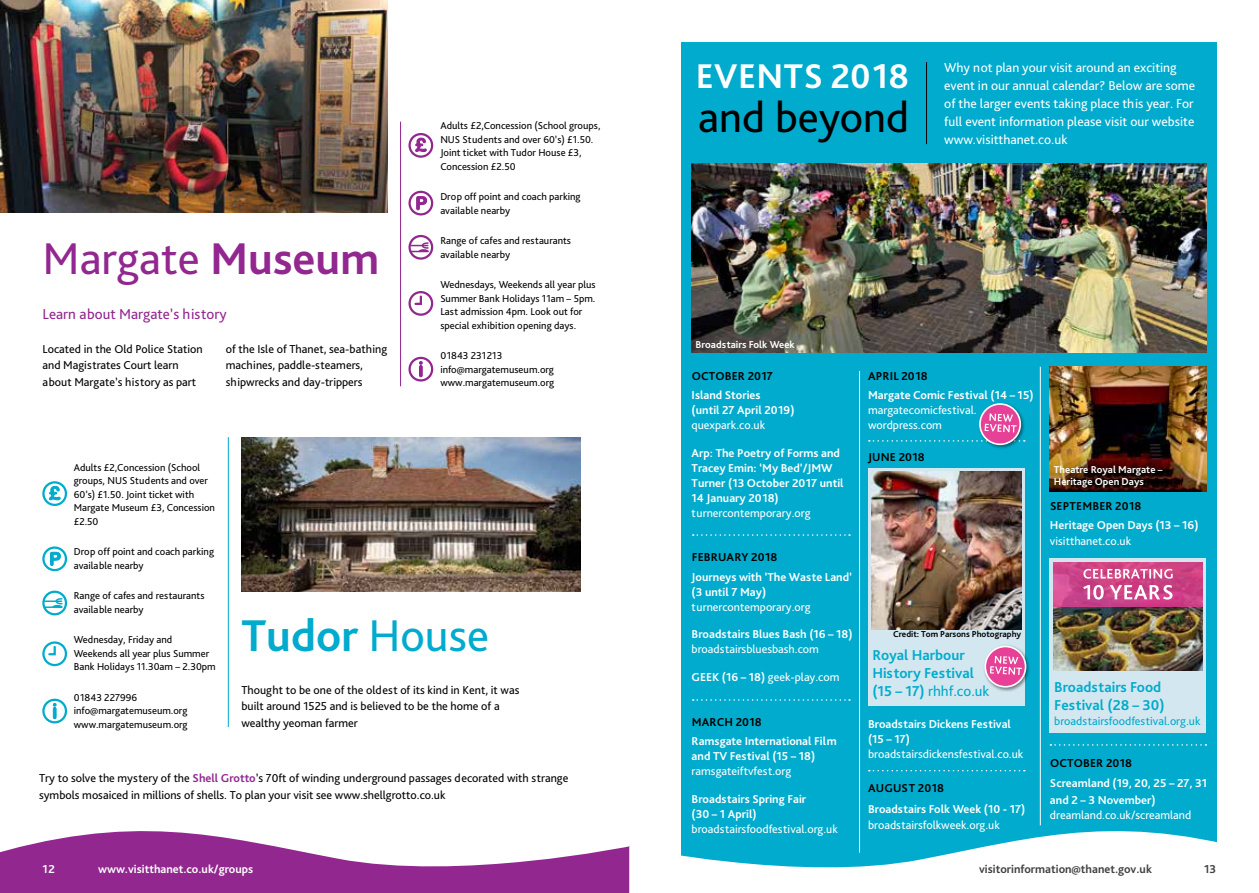
<style>
.page{position:relative;width:1259px;height:893px;background:#fff}
.page>*{position:absolute;margin:0;border:0;box-sizing:border-box;transform-origin:0 0}
.t1{font:46.5px "Bliss Pro";color:#92278f}
.t2{font:700 46.5px "Bliss Pro";color:#00abcd}
.t3{font:44.4px "Bliss Pro";color:#000}
.t4{font:700 35.85px "Bliss Pro";letter-spacing:.015em;color:#fff}
.t5{font:700 15px/18px "Bliss Pro";color:#00abcd}
.t6{font:15px "Bliss Pro";color:#92278f}
.t7{font:13.5px/18px "Bliss Pro";color:#fff}
.t8{font:700 12px/15px "Bliss Pro";color:#fff}
.t9{font:12px/16.5px "Bliss Pro";color:#000}
.t10{font:12px/15px "Bliss Pro";color:#fff}
.t11{font:700 12px "Bliss Pro";letter-spacing:.015em;color:#000}
.t12{font:700 12px "Bliss Pro";color:#414042}
.t13{font:12px "Bliss Pro";color:#00abcd}
.t14{font:10.5px/13.5px "Bliss Pro";color:#000}
.t15{font:700 10.5px/12px "Bliss Pro";color:#fff}
.t16{font:700 9px "Bliss Pro";color:#000}
.s1{font-weight:700}
.s2{font-weight:400}
.s3{font-weight:700;color:#92278f}
</style>
<div class="page">
<div style="left:680px;top:43px;width:536px;height:829px;background:#00abcd"></div>
<img style="left:0;top:0;width:387px;height:213px">
<img style="left:241px;top:437px;width:339px;height:155px">
<svg style="left:0;top:831px;width:629px;height:62px;fill:#92278f"></svg>
<hr style="left:400px;top:122px;width:1px;height:264px;background:#92278f">
<hr style="left:228px;top:437px;width:1px;height:290px;background:#00abcd">
<hr style="left:926px;top:62px;width:1px;height:82px;background:#000">
<hr style="left:859px;top:371px;width:1px;height:482px;background:#fff">
<hr style="left:1040px;top:367px;width:1px;height:458px;background:#fff">
<img style="left:1049px;top:367px;width:157px;height:125px">
<svg style="left:629px;top:809px;width:588px;height:84px;fill:#fff"></svg>
<div style="left:408px;top:133px;width:25px;height:25px;border:2px solid #92278f;border-radius:50%"></div>
<svg style="left:414px;top:137px;width:13px;height:16px"></svg>
<svg style="left:416px;top:195px;width:12px;height:16px"></svg>
<div style="left:408px;top:191px;width:25px;height:24px;border:2px solid #92278f;border-radius:50%"></div>
<div style="left:408px;top:357px;width:25px;height:25px;border:2px solid #92278f;border-radius:50%"></div>
<svg style="left:419px;top:361px;width:4px;height:16px"></svg>
<div style="left:408px;top:291px;width:25px;height:25px;border:2px solid #92278f;border-radius:50%"></div>
<svg style="left:413px;top:294px;width:9px;height:11px"></svg>
<div style="left:408px;top:235px;width:25px;height:25px;border:2px solid #92278f;border-radius:50%"></div>
<svg style="left:410px;top:242px;width:20px;height:10px"></svg>
<div style="left:42px;top:481px;width:25px;height:25px;border:2px solid #00abcd;border-radius:50%"></div>
<svg style="left:48px;top:485px;width:13px;height:16px"></svg>
<svg style="left:50px;top:551px;width:11px;height:15px"></svg>
<div style="left:42px;top:546px;width:25px;height:25px;border:2px solid #00abcd;border-radius:50%"></div>
<div style="left:42px;top:699px;width:25px;height:24px;border:2px solid #00abcd;border-radius:50%"></div>
<svg style="left:53px;top:703px;width:3px;height:16px"></svg>
<div style="left:42px;top:641px;width:25px;height:25px;border:2px solid #00abcd;border-radius:50%"></div>
<svg style="left:47px;top:645px;width:9px;height:11px"></svg>
<div style="left:42px;top:591px;width:25px;height:24px;border:2px solid #00abcd;border-radius:50%"></div>
<svg style="left:44px;top:597px;width:20px;height:11px"></svg>
<img style="left:691px;top:163px;width:515px;height:190px">
<svg style="left:693px;top:534px;width:157px;height:2px"></svg>
<svg style="left:869px;top:440px;width:109px;height:2px"></svg>
<div style="left:1049px;top:558px;width:157px;height:175px;background:#d3e7f0"></div>
<img style="left:1053px;top:606px;width:150px;height:64px">
<svg style="left:1053px;top:562px;width:150px;height:44px;background:#cd4387"></svg>
<svg style="left:1083px;top:585px;width:89px;height:15px"></svg>
<svg style="left:1083px;top:569px;width:89px;height:10px"></svg>
<div style="left:978px;top:402px;width:47px;height:47px;background:#000;opacity:.45"></div>
<div style="left:980px;top:404px;width:40px;height:40px;background:#e64097;border-radius:50%"></div>
<div style="left:979px;top:403px;width:42px;height:42px;border:2px solid #fff;border-radius:50%"></div>
<svg style="left:984px;top:413px;width:32px;height:19px"></svg>
<svg style="left:693px;top:699px;width:157px;height:2px"></svg>
<svg style="left:1050px;top:744px;width:156px;height:2px"></svg>
<div style="left:868px;top:468px;width:156px;height:238px;background:#d3e7f0"></div>
<img style="left:871px;top:472px;width:150px;height:157px">
<div style="left:983px;top:644px;width:47px;height:48px;background:#000;opacity:.45"></div>
<svg style="left:985px;top:646px;width:40px;height:41px"></svg>
<div style="left:984px;top:646px;width:42px;height:42px;border:2px solid #fff;border-radius:50%"></div>
<svg style="left:990px;top:656px;width:32px;height:19px"></svg>
<svg style="left:869px;top:770px;width:155px;height:1px"></svg>
<h1 class="t1" style="left:43px;top:230px;width:338px">Margate <span class="s1">Museum</span></h1>
<h3 class="t6" style="left:43px;top:305px;width:186px">Learn about Margate’s history</h3>
<p class="t9" style="left:43px;top:340px;width:162px">Located in the Old Police Station and Magistrates Court learn about Margate’s history as part</p>
<p class="t9" style="left:226px;top:340px;width:163px">of the Isle of Thanet, sea-bathing machines, paddle-steamers, shipwrecks and day-trippers</p>
<p class="t14" style="left:440px;top:119px;width:162px">Adults £2,Concession (School groups,<br>NUS Students and over 60’s) £1.50.<br>Joint ticket with Tudor House £3,<br>Concession £2.50</p>
<p class="t14" style="left:440px;top:190px;width:142px">Drop off point and coach parking available nearby</p>
<p class="t14" style="left:440px;top:234px;width:132px">Range of cafes and restaurants available nearby</p>
<p class="t14" style="left:440px;top:278px;width:157px">Wednesdays, Weekends all year plus Summer Bank Holidays 11am – 5pm.<br>Last admission 4pm. Look out for special exhibition opening days.</p>
<p class="t14" style="left:440px;top:349px;width:115px">01843 231213 info@margatemuseum.org www.margatemuseum.org</p>
<p class="t14" style="left:74px;top:460px;width:143px">Adults £2,Concession (School groups, NUS Students and over<br>60’s) £1.50. Joint ticket with<br>Margate Museum £3, Concession £2.50</p>
<p class="t14" style="left:74px;top:545px;width:142px">Drop off point and coach parking available nearby</p>
<p class="t14" style="left:74px;top:589px;width:132px">Range of cafes and restaurants available nearby</p>
<p class="t14" style="left:74px;top:633px;width:143px">Wednesday, Friday and<br>Weekends all year plus Summer<br>Bank Holidays 11.30am – 2.30pm</p>
<p class="t14" style="left:74px;top:690px;width:115px">01843 227996 info@margatemuseum.org www.margatemuseum.org</p>
<p class="t9" style="left:241px;top:681px;width:280px">Thought to be one of the oldest of its kind in Kent, it was built around 1525 and is believed to be the home of a wealthy yeoman farmer</p>
<h1 class="t2" style="left:241px;top:607px;width:249px">Tudor <span class="s2">House</span></h1>
<p class="t9" style="left:39px;top:770px;width:531px">Try to solve the mystery of the <span class="s3">Shell Grotto</span>’s 70ft of winding underground passages decorated with strange symbols mosaiced in millions of shells. To plan your visit see www.shellgrotto.co.uk</p>
<h3 class="t4" style="left:695px;top:53px;width:215px">EVENTS 2018</h3>
<h2 class="t3" style="left:698px;top:90px;width:212px">and beyond</h2>
<p class="t7" style="left:944px;top:58px;width:252px">Why not plan your visit around an exciting event in our annual calendar? Below are some of the larger events taking place this year. For full event information please visit our website www.visitthanet.co.uk</p>
<p class="t15" style="left:695px;top:338px;width:101px">Broadstairs Folk Week</p>
<p class="t11" style="left:692px;top:368px;width:83px">OCTOBER 2017</p>
<p class="t8" style="left:691px;top:387px;width:104px">Island Stories<br>(until 27 April 2019)</p>
<p class="t10" style="left:691px;top:417px;width:75px">quexpark.co.uk</p>
<p class="t8" style="left:691px;top:445px;width:153px">Arp: The Poetry of Forms and<br>Tracey Emin: ‘My Bed’/JMW<br>Turner (13 October 2017 until<br>14 January 2018)</p>
<p class="t10" style="left:691px;top:505px;width:120px">turnercontemporary.org</p>
<p class="t11" style="left:692px;top:550px;width:87px">FEBRUARY 2018</p>
<p class="t8" style="left:691px;top:569px;width:162px">Journeys with ‘The Waste Land’ (3 until 7 May)</p>
<p class="t10" style="left:691px;top:599px;width:120px">turnercontemporary.org</p>
<p class="t8" style="left:691px;top:626px;width:162px">Broadstairs Blues Bash (16 – 18)</p>
<p class="t10" style="left:691px;top:641px;width:129px">broadstairsbluesbash.com</p>
<p class="t10" style="left:691px;top:669px;width:149px"><span class="s1">GEEK (16 – 18)</span> geek-play.com</p>
<p class="t11" style="left:692px;top:714px;width:72px">MARCH 2018</p>
<p class="t8" style="left:691px;top:733px;width:147px">Ramsgate International Film and TV Festival (15 – 18)</p>
<p class="t10" style="left:691px;top:763px;width:101px">ramsgateiftvfest.org</p>
<p class="t8" style="left:691px;top:791px;width:116px">Broadstairs Spring Fair (30 – 1 April)</p>
<p class="t10" style="left:691px;top:821px;width:148px">broadstairsfoodfestival.org.uk</p>
<p class="t11" style="left:868px;top:368px;width:61px">APRIL 2018</p>
<p class="t8" style="left:868px;top:387px;width:167px">Margate Comic Festival (14 – 15)</p>
<p class="t10" style="left:868px;top:402px;width:110px">margatecomicfestival. wordpress.com</p>
<p class="t11" style="left:868px;top:449px;width:58px">JUNE 2018</p>
<p class="t16" style="left:893px;top:629px;width:129px">Credit: Tom Parsons Photography</p>
<h3 class="t5" style="left:872px;top:646px;width:119px">Royal Harbour<br>History Festival (15 – 17) <span class="s2">rhhf.co.uk</span></h3>
<p class="t8" style="left:868px;top:717px;width:144px">Broadstairs Dickens Festival (15 – 17)</p>
<p class="t10" style="left:868px;top:747px;width:157px">broadstairsdickensfestival.co.uk</p>
<p class="t11" style="left:868px;top:780px;width:77px">AUGUST 2018</p>
<p class="t8" style="left:868px;top:801px;width:159px">Broadstairs Folk Week (10 - 17)</p>
<p class="t10" style="left:868px;top:817px;width:133px">broadstairsfolkweek.org.uk</p>
<p class="t15" style="left:1054px;top:463px;width:110px">Theatre Royal Margate –<br>Heritage Open Days</p>
<p class="t11" style="left:1050px;top:498px;width:93px">SEPTEMBER 2018</p>
<p class="t8" style="left:1050px;top:517px;width:150px">Heritage Open Days (13 – 16)</p>
<p class="t10" style="left:1050px;top:534px;width:83px">visitthanet.co.uk</p>
<h3 class="t5" style="left:1054px;top:677px;width:112px">Broadstairs Food<br>Festival (28 – 30)</h3>
<p class="t13" style="left:1054px;top:713px;width:148px">broadstairsfoodfestival.org.uk</p>
<p class="t11" style="left:1050px;top:755px;width:84px">OCTOBER 2018</p>
<p class="t8" style="left:1050px;top:775px;width:159px;line-height:16.5px">Screamland (19, 20, 25 – 27, 31 and 2 – 3 November)</p>
<p class="t10" style="left:1050px;top:807px;width:143px">dreamland.co.uk/screamland</p>
<p class="t8" style="left:43px;top:861px;width:14px">12</p>
<p class="t8" style="left:98px;top:861px;width:157px">www.visitthanet.co.uk/groups</p>
<p class="t12" style="left:979px;top:861px;width:174px">visitorinformation@thanet.gov.uk</p>
<p class="t12" style="left:1204px;top:861px;width:14px">13</p>
</div>
